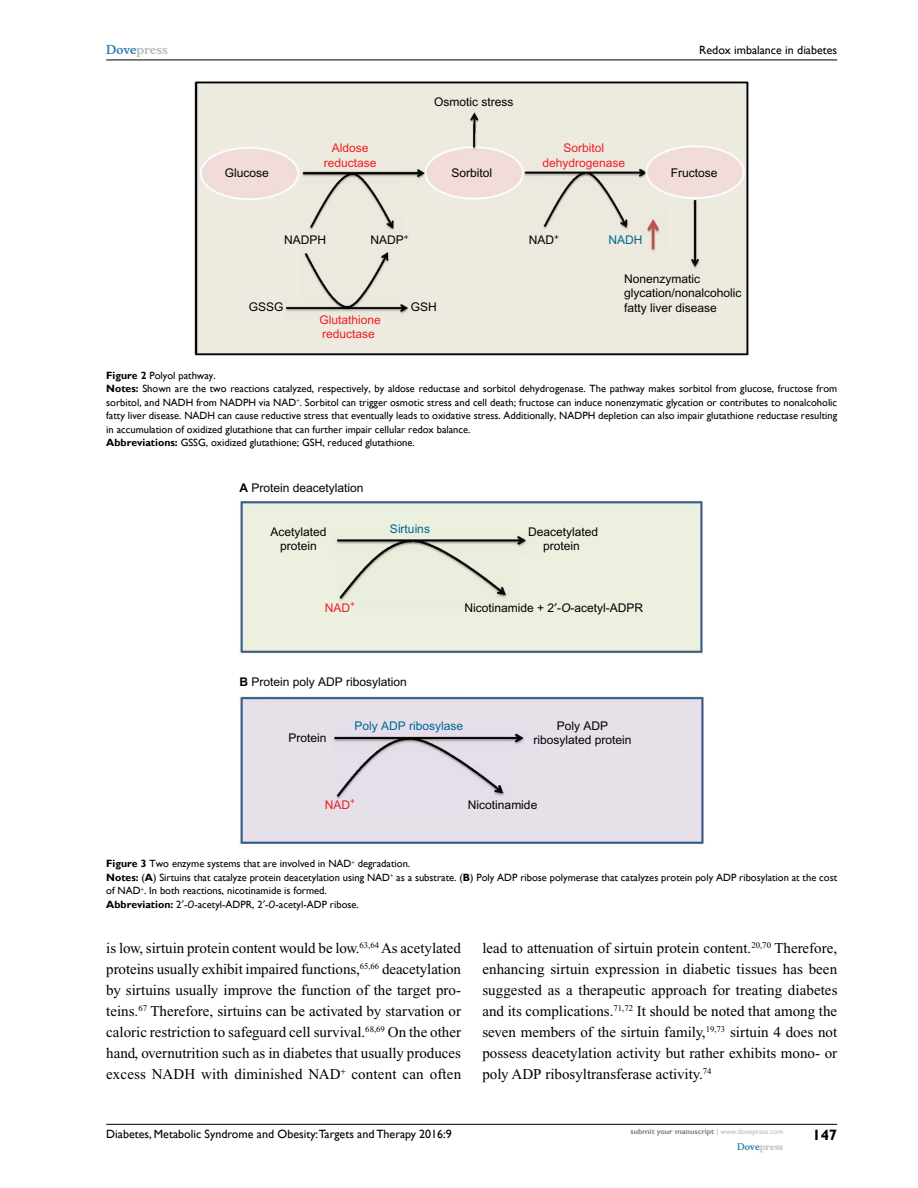
<style>
.page{position:relative;width:918px;height:1188px;background:#fff}
.page>*{position:absolute;margin:0;border:0;box-sizing:border-box;transform-origin:0 0}
.t1{font:15px/21px "Times New Roman";color:#000;text-align:justify}
.t2{font:700 15px "Gill Sans";color:#000}
.t3{font:12px/14.4px "Arial";color:#000;text-align:center}
.t4{font:12px "Gill Sans";color:#000}
.t5{font:12px/14.4px "Arial";color:#ed1d24;text-align:center}
.t6{font:12px "Arial";color:#016496}
.t7{font:700 12px "Musee";color:#b8babc}
.t8{font:10.5px/13.5px "Gill Sans";color:#000}
.t9{font:700 9px "Musee";color:#b8babc}
.t10{font:700 7.5px "Gill Sans";color:#808285}
.s1{color:#3785ad}
.s2{font-weight:700}
.s3{font-style:italic}
.s4{font-weight:400;color:#b8babc}
</style>
<div class="page">
<hr style="left:106px;top:1124px;width:731px;height:1px;background:#000">
<hr style="left:106px;top:60px;width:731px;height:1px;background:#000">
<img style="left:194px;top:81px;width:555px;height:274px">
<img style="left:239px;top:500px;width:465px;height:154px">
<img style="left:240px;top:696px;width:464px;height:148px">
<p class="t7" style="left:106px;top:43px;width:63px"><span class="s1">Dove</span>press</p>
<p class="t3" style="left:225px;top:166px;width:46px">Glucose</p>
<p class="t5" style="left:324px;top:141px;width:54px">Aldose reductase</p>
<p class="t3" style="left:434px;top:95px;width:81px">Osmotic stress</p>
<p class="t3" style="left:451px;top:166px;width:42px">Sorbitol</p>
<p class="t5" style="left:543px;top:141px;width:84px">Sorbitol dehydrogenase</p>
<p class="t4" style="left:699px;top:43px;width:139px">Redox imbalance in diabetes</p>
<p class="t3" style="left:671px;top:166px;width:48px">Fructose</p>
<p class="t3" style="left:284px;top:233px;width:43px">NADPH</p>
<p class="t3" style="left:371px;top:233px;width:40px">NADP<sup>+</sup></p>
<p class="t3" style="left:529px;top:233px;width:32px">NAD<sup>+</sup></p>
<p class="t3" style="left:249px;top:300px;width:36px">GSSG</p>
<p class="t3" style="left:411px;top:300px;width:28px">GSH</p>
<p class="t5" style="left:319px;top:312px;width:63px;text-align:left">Glutathione reductase</p>
<p class="t6" style="left:608px;top:233px;width:35px">NADH</p>
<p class="t3" style="left:624px;top:271px;width:119px;text-align:left">Nonenzymatic glycation/nonalcoholic fatty liver disease</p>
<p class="t8" style="left:106px;top:369px;width:732px"><span class="s2">Figure 2</span> Polyol pathway.<br><span class="s2">Notes:</span> Shown are the two reactions catalyzed, respectively, by aldose reductase and sorbitol dehydrogenase. The pathway makes sorbitol from glucose, fructose from sorbitol, and NADH from NADPH via NAD . Sorbitol can trigger osmotic stress and cell death; fructose can induce nonenzymatic glycation or contributes to nonalcoholic fatty liver disease. NADH can cause reductive stress that eventually leads to oxidative stress. Additionally, NADPH depletion can also impair glutathione reductase resulting in accumulation of oxidized glutathione that can further impair cellular redox balance.<br><span class="s2">Abbreviations:</span> GSSG, oxidized glutathione; GSH, reduced glutathione.</p>
<p class="t3" style="left:239px;top:481px;width:126px"><span class="s2">A</span> Protein deacetylation</p>
<p class="t3" style="left:270px;top:524px;width:58px">Acetylated protein</p>
<p class="t6" style="left:390px;top:522px;width:42px">Sirtuins</p>
<p class="t3" style="left:528px;top:525px;width:72px">Deacetylated protein</p>
<p class="t5" style="left:325px;top:600px;width:32px">NAD<sup>+</sup></p>
<p class="t3" style="left:465px;top:600px;width:180px">Nicotinamide + 2 -<span class="s3">O</span>-acetyl-ADPR</p>
<p class="t3" style="left:239px;top:675px;width:169px"><span class="s2">B</span> Protein poly ADP ribosylation</p>
<p class="t6" style="left:355px;top:719px;width:110px">Poly ADP ribosylase</p>
<p class="t3" style="left:289px;top:731px;width:40px">Protein</p>
<p class="t3" style="left:534px;top:719px;width:100px">Poly ADP ribosylated protein</p>
<p class="t5" style="left:325px;top:797px;width:32px">NAD<sup>+</sup></p>
<p class="t3" style="left:468px;top:797px;width:71px">Nicotinamide</p>
<p class="t8" style="left:106px;top:857px;width:732px"><span class="s2">Figure 3</span> Two enzyme systems that are involved in NAD degradation.<br><span class="s2">Notes:</span> (<span class="s2">A</span>) Sirtuins that catalyze protein deacetylation using NAD as a substrate. (<span class="s2">B</span>) Poly ADP ribose polymerase that catalyzes protein poly ADP ribosylation at the cost of NAD . In both reactions, nicotinamide is formed.<br><span class="s2">Abbreviation:</span> 2 -<span class="s3">O</span>-acetyl-ADPR, 2 -<span class="s3">O</span>-acetyl-ADP ribose.</p>
<p class="t1" style="left:106px;top:938px;width:356px">is low, sirtuin protein content would be low.<sup>63,64</sup> As acetylated proteins usually exhibit impaired functions,<sup>65,66</sup> deacetylation by sirtuins usually improve the function of the target pro&shy;teins.<sup>67</sup> Therefore, sirtuins can be activated by starvation or caloric restriction to safeguard cell survival.<sup>68,69</sup> On the other hand, overnutrition such as in diabetes that usually produces excess NADH with diminished NAD content can often</p>
<p class="t1" style="left:482px;top:938px;width:357px">lead to attenuation of sirtuin protein content.<sup>20,70</sup> Therefore, enhancing sirtuin expression in diabetic tissues has been suggested as a therapeutic approach for treating diabetes and its complications.<sup>71,72</sup> It should be noted that among the seven members of the sirtuin family,<sup>19,73</sup> sirtuin 4 does not possess deacetylation activity but rather exhibits mono- or poly ADP ribosyltransferase activity.<sup>74</sup></p>
<p class="t4" style="left:106px;top:1127px;width:347px">Diabetes, Metabolic Syndrome and Obesity:Targets and Therapy 2016:9</p>
<p class="t10" style="left:631px;top:1127px;width:154px">submit your manuscript <span class="s4">| www.dovepress.com</span></p>
<p class="t9" style="left:737px;top:1141px;width:48px"><span class="s1">Dove</span>press</p>
<h1 class="t2" style="left:812px;top:1126px;width:26px">147</h1>
</div>
